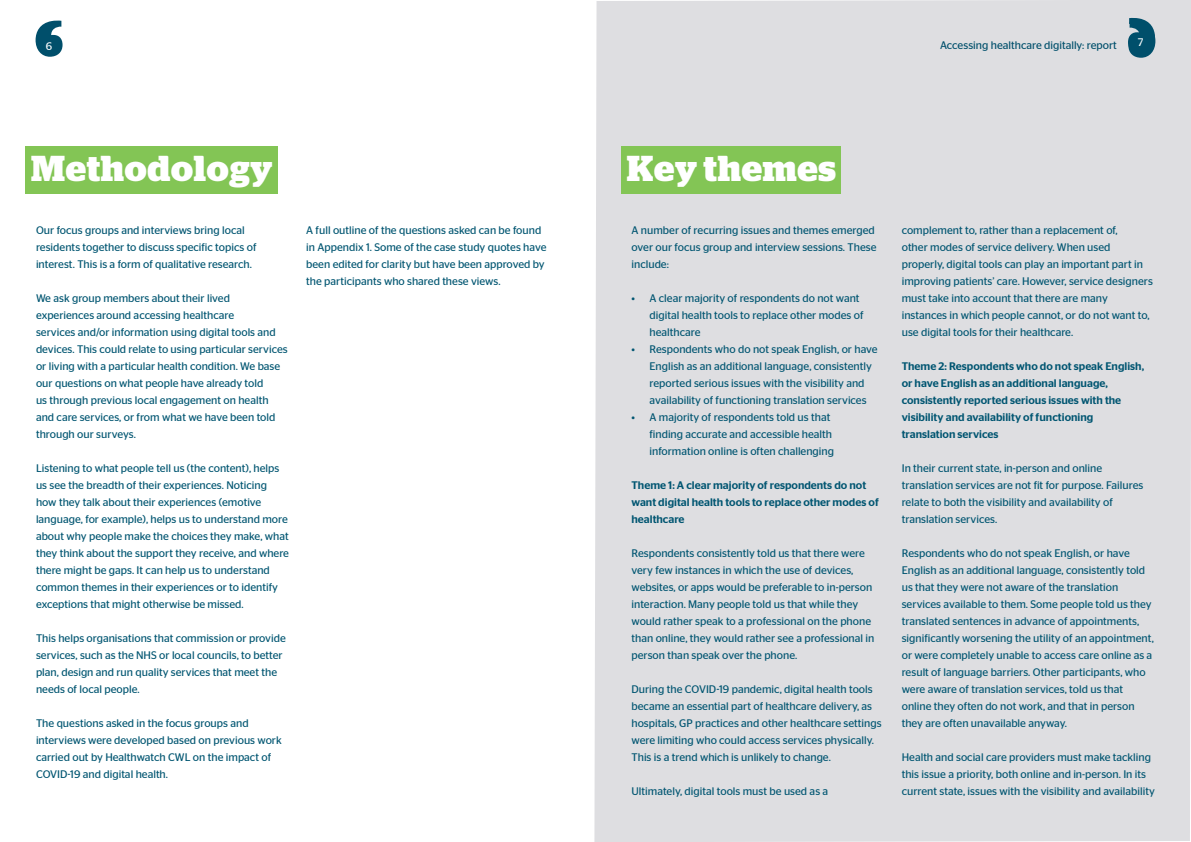
<style>
.page{position:relative;width:1191px;height:842px;background:#fff}
.page>*{position:absolute;margin:0;border:0;box-sizing:border-box;transform-origin:0 0}
.Heading_1_-_Main_tit{font:700 36px "Stag";letter-spacing:.02em;color:#fff}
.t1{font:11px/17px "Stag Sans";color:#005571}
.t2{font:500 11px/17px "Stag Sans";color:#005571}
.t3{font:11px "Stag Sans";color:#004f6b}
.t4{font:11px "Stag Sans";color:#fbfdfe}
</style>
<div class="page">
<div style="left:594px;top:0;width:597px;height:842px;background:#dedee1"></div>
<svg style="left:35px;top:20px;width:28px;height:37px"></svg>
<div style="left:26px;top:147px;width:252px;height:47px;background:#83c555"></div>
<div style="left:621px;top:147px;width:220px;height:47px;background:#83c555"></div>
<svg style="left:1128px;top:18px;width:27px;height:40px"></svg>
<p class="t4" style="left:1138px;top:36px;width:7px">7</p>
<p class="t4" style="left:46px;top:40px;width:8px">6</p>
<p class="t3" style="left:940px;top:39px;width:178px">Accessing healthcare digitally: report</p>
<p class="t4" style="left:1138px;top:39px;width:7px">7</p>
<p class="Heading_1_-_Main_tit" style="left:31px;top:148px;width:243px">Methodology</p>
<p class="t1" style="left:36px;top:221px;width:210px">Our focus groups and interviews bring local</p>
<p class="t1" style="left:36px;top:238px;width:222px">residents together to discuss specific topics of</p>
<p class="t1" style="left:36px;top:255px;width:217px">interest. This is a form of qualitative research.</p>
<p class="t1" style="left:36px;top:289px;width:195px">We ask group members about their lived</p>
<p class="t1" style="left:36px;top:306px;width:200px">experiences around accessing healthcare</p>
<p class="t1" style="left:36px;top:323px;width:253px">services and/or information using digital tools and devices. This could relate to using particular services or living with a particular health condition. We base our questions on what people have already told<br>us through previous local engagement on health and care services, or from what we have been told through our surveys.</p>
<p class="t1" style="left:36px;top:459px;width:254px">Listening to what people tell us (the content), helps us see the breadth of their experiences. Noticing how they talk about their experiences (emotive language, for example), helps us to understand more about why people make the choices they make, what they think about the support they receive, and where there might be gaps. It can help us to understand common themes in their experiences or to identify</p>
<p class="t1" style="left:36px;top:595px;width:209px">exceptions that might otherwise be missed.</p>
<p class="t1" style="left:36px;top:629px;width:251px">This helps organisations that commission or provide services, such as the NHS or local councils, to better plan, design and run quality services that meet the needs of local people.</p>
<p class="t1" style="left:36px;top:714px;width:214px">The questions asked in the focus groups and</p>
<p class="t1" style="left:36px;top:731px;width:247px">interviews were developed based on previous work carried out by Healthwatch CWL on the impact of<br>COVID-19 and digital health.</p>
<p class="t1" style="left:306px;top:221px;width:242px">A full outline of the questions asked can be found in Appendix 1. Some of the case study quotes have been edited for clarity but have been approved by the participants who shared these views.</p>
<p class="Heading_1_-_Main_tit" style="left:626px;top:148px;width:211px">Key themes</p>
<p class="t1" style="left:631px;top:221px;width:246px">A number of recurring issues and themes emerged over our focus group and interview sessions. These include:</p>
<p class="t1" style="left:649px;top:289px;width:216px;text-indent:-18px">• A clear majority of respondents do not want digital health tools to replace other modes of healthcare</p>
<p class="t1" style="left:649px;top:340px;width:230px;text-indent:-18px">• Respondents who do not speak English, or have English as an additional language, consistently reported serious issues with the visibility and availability of functioning translation services</p>
<p class="t1" style="left:649px;top:408px;width:186px;text-indent:-18px">• A majority of respondents told us that finding accurate and accessible health information online is often challenging</p>
<p class="t2" style="left:631px;top:477px;width:249px">Theme 1: A clear majority of respondents do not want digital health tools to replace other modes of healthcare</p>
<p class="t1" style="left:631px;top:544px;width:244px">Respondents consistently told us that there were very few instances in which the use of devices, websites, or apps would be preferable to in-person interaction. Many people told us that while they would rather speak to a professional on the phone than online, they would rather see a professional in person than speak over the phone.</p>
<p class="t1" style="left:631px;top:680px;width:252px">During the COVID-19 pandemic, digital health tools became an essential part of healthcare delivery, as hospitals, GP practices and other healthcare settings were limiting who could access services physically.<br>This is a trend which is unlikely to change.</p>
<p class="t1" style="left:631px;top:782px;width:198px">Ultimately, digital tools must be used as a</p>
<p class="t1" style="left:901px;top:221px;width:217px">complement to, rather than a replacement of,</p>
<p class="t1" style="left:901px;top:238px;width:210px">other modes of service delivery. When used</p>
<p class="t1" style="left:901px;top:255px;width:253px">properly, digital tools can play an important part in improving patients’ care. However, service designers must take into account that there are many</p>
<p class="t1" style="left:901px;top:306px;width:249px">instances in which people cannot, or do not want to, use digital tools for their healthcare.</p>
<p class="t2" style="left:901px;top:358px;width:244px">Theme 2: Respondents who do not speak English, or have English as an additional language,</p>
<p class="t2" style="left:901px;top:392px;width:221px">consistently reported serious issues with the</p>
<p class="t2" style="left:901px;top:409px;width:193px">visibility and availability of functioning</p>
<p class="t2" style="left:901px;top:426px;width:98px">translation services</p>
<p class="t1" style="left:901px;top:459px;width:202px">In their current state, in-person and online</p>
<p class="t1" style="left:901px;top:476px;width:243px">translation services are not fit for purpose. Failures relate to both the visibility and availability of</p>
<p class="t1" style="left:901px;top:510px;width:97px">translation services.</p>
<p class="t1" style="left:901px;top:544px;width:230px">Respondents who do not speak English, or have</p>
<p class="t1" style="left:901px;top:561px;width:245px">English as an additional language, consistently told us that they were not aware of the translation</p>
<p class="t1" style="left:901px;top:595px;width:254px">services available to them. Some people told us they translated sentences in advance of appointments, significantly worsening the utility of an appointment, or were completely unable to access care online as a result of language barriers. Other participants, who were aware of translation services, told us that</p>
<p class="t1" style="left:901px;top:697px;width:234px">online they often do not work, and that in person they are often unavailable anyway.</p>
<p class="t1" style="left:901px;top:748px;width:251px">Health and social care providers must make tackling this issue a priority, both online and in-person. In its</p>
<p class="t1" style="left:901px;top:782px;width:255px">current state, issues with the visibility and availability</p>
</div>
